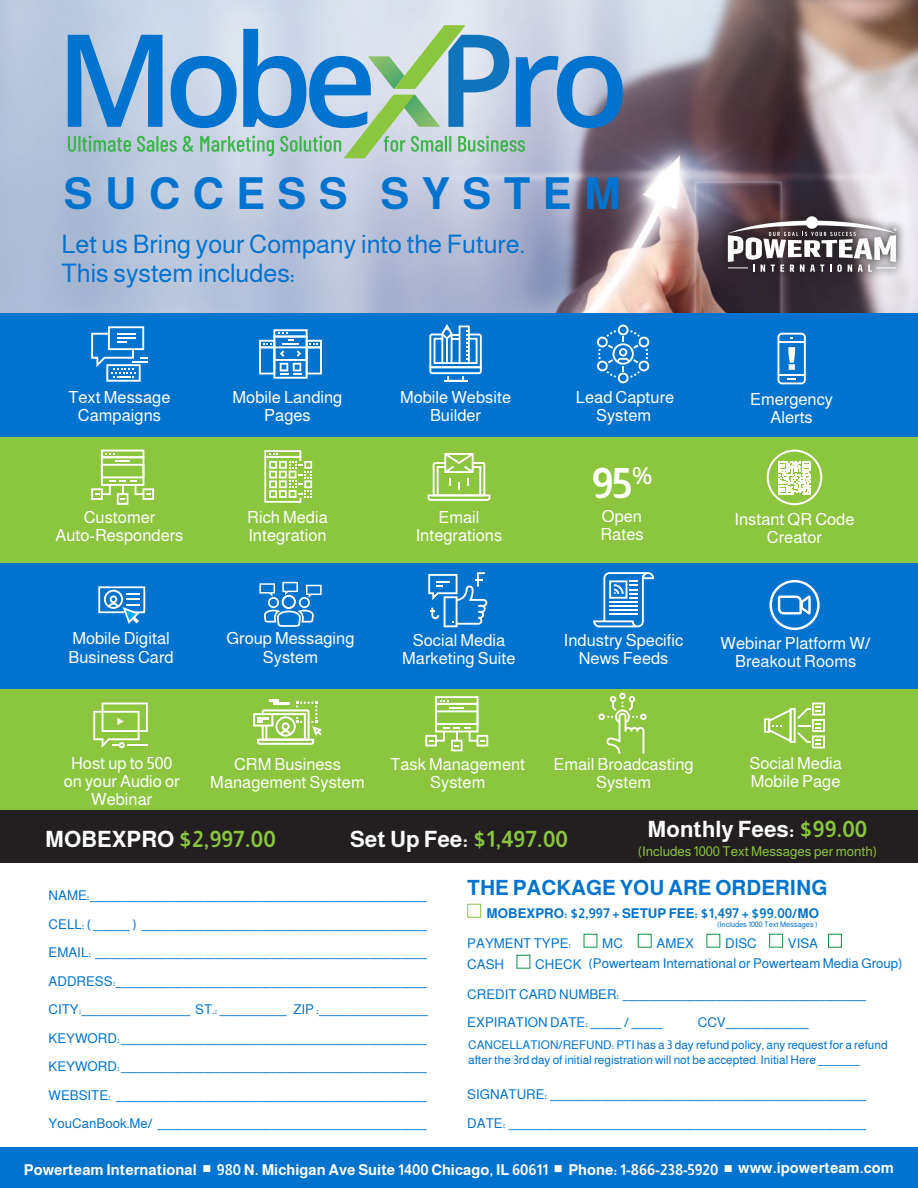
<style>
.page{position:relative;width:918px;height:1188px;background:#fff}
.page>*{position:absolute;margin:0;border:0;box-sizing:border-box;transform-origin:0 0}
.t1{font:700 44.1px "Almarai";letter-spacing:.28em;color:#0073ce}
.t2{font:700 41.85px "Almarai";color:#fff}
.t3{font:25.5px/28.5px "Almarai";color:#0073ce}
.t4{font:700 22.5px "Almarai";color:#fff}
.t5{font:700 22.5px "Almarai";color:#8bc63e}
.t6{font:700 21px "Almarai";color:#0073ce}
.t7{font:16.65px/18.1px "Almarai";color:#fff;text-align:center}
.tabs{font:700 15px "Almarai";color:#fff}
.t8{font:13.5px/28.5px "Almarai";color:#0073ce}
.t9{font:700 13.5px "Almarai";color:#0073ce}
.t10{font:13.5px "Almarai";color:#8bc63e}
.t11{font:12px/15px "Almarai";color:#0073ce}
.t12{font:7.5px "Almarai";color:#0073ce}
.s1{color:#fff}
.s2{color:#8bc63e}
</style>
<div class="page">
<img style="left:0;top:0;width:918px;height:313px">
<div style="left:0;top:313px;width:918px;height:126px;background:#0073ce"></div>
<div style="left:0;top:438px;width:918px;height:125px;background:#8bc63e"></div>
<div style="left:0;top:688px;width:918px;height:126px;background:#8bc63e"></div>
<div style="left:0;top:563px;width:918px;height:125px;background:#0073ce"></div>
<div style="left:0;top:1148px;width:918px;height:40px;background:#0073ce"></div>
<svg style="left:91px;top:326px;width:57px;height:56px"></svg>
<svg style="left:259px;top:329px;width:63px;height:50px"></svg>
<svg style="left:429px;top:324px;width:53px;height:58px"></svg>
<svg style="left:597px;top:325px;width:53px;height:58px"></svg>
<svg style="left:778px;top:333px;width:28px;height:51px"></svg>
<svg style="left:91px;top:450px;width:63px;height:55px"></svg>
<svg style="left:264px;top:450px;width:48px;height:53px"></svg>
<svg style="left:428px;top:453px;width:62px;height:48px"></svg>
<svg style="left:778px;top:461px;width:33px;height:33px"></svg>
<div style="left:767px;top:450px;width:55px;height:55px;border:2px solid #fff;border-radius:50%"></div>
<div style="left:98px;top:586px;width:47px;height:27px;border:2px solid #fff"></div>
<svg style="left:104px;top:590px;width:36px;height:34px"></svg>
<svg style="left:259px;top:582px;width:63px;height:45px"></svg>
<svg style="left:428px;top:572px;width:59px;height:55px"></svg>
<svg style="left:593px;top:572px;width:61px;height:55px"></svg>
<svg style="left:769px;top:579px;width:51px;height:52px"></svg>
<svg style="left:93px;top:703px;width:55px;height:45px"></svg>
<svg style="left:764px;top:703px;width:61px;height:46px"></svg>
<svg style="left:425px;top:696px;width:63px;height:55px"></svg>
<svg style="left:598px;top:693px;width:49px;height:61px"></svg>
<svg style="left:68px;top:25px;width:555px;height:133px"></svg>
<div style="left:0;top:810px;width:918px;height:53px;background:#231f20"></div>
<svg style="left:253px;top:700px;width:69px;height:45px"></svg>
<div style="left:718px;top:207px;width:188px;height:74px;background:#231f20;opacity:.75"></div>
<div style="left:806px;top:216px;width:12px;height:13px;background:#fff;border-radius:50%"></div>
<svg style="left:728px;top:221px;width:169px;height:51px"></svg>
<div style="left:467px;top:904px;width:14px;height:14px;border:1px solid #8bc63e"></div>
<div style="left:769px;top:934px;width:14px;height:14px;border:1px solid #0d9344"></div>
<div style="left:828px;top:934px;width:14px;height:14px;border:1px solid #0d9344"></div>
<p class="t1" style="left:64px;top:160px;width:559px">SUCCESS SYSTEM</p>
<p class="t3" style="left:62px;top:230px;width:465px">Let us Bring your Company into the Future.<br>This system includes:</p>
<p class="t7" style="left:576px;top:388px;width:100px">Lead Capture<br>System</p>
<p class="t7" style="left:68px;top:388px;width:104px">Text Message<br>Campaigns</p>
<p class="t7" style="left:750px;top:390px;width:85px">Emergency</p>
<p class="t7" style="left:233px;top:388px;width:111px">Mobile Landing<br>Pages</p>
<p class="t7" style="left:400px;top:388px;width:113px">Mobile Website<br>Builder</p>
<p class="t7" style="left:770px;top:408px;width:44px">Alerts</p>
<p class="t7" style="left:84px;top:508px;width:73px">Customer</p>
<p class="t7" style="left:55px;top:526px;width:130px">Auto-Responders</p>
<p class="t7" style="left:247px;top:508px;width:82px;text-align:left">Rich Media<br>Integration</p>
<p class="t7" style="left:438px;top:508px;width:43px">Email</p>
<p class="t7" style="left:416px;top:526px;width:88px">Integrations</p>
<p class="t2" style="left:592px;top:452px;width:62px">95<sup>%</sup></p>
<p class="t7" style="left:602px;top:507px;width:42px">Open</p>
<p class="t7" style="left:600px;top:525px;width:45px">Rates</p>
<p class="t7" style="left:734px;top:510px;width:122px">Instant QR Code<br>Creator</p>
<p class="t7" style="left:226px;top:630px;width:130px">Group Messaging<br>System</p>
<p class="t7" style="left:68px;top:630px;width:107px;text-align:left">Mobile Digital<br>Business Card</p>
<p class="t7" style="left:721px;top:634px;width:152px">Webinar Platform W/</p>
<p class="t7" style="left:402px;top:631px;width:115px">Social Media<br>Marketing Suite</p>
<p class="t7" style="left:564px;top:631px;width:121px">Industry Specific<br>News Feeds</p>
<p class="t7" style="left:735px;top:652px;width:123px">Breakout Rooms</p>
<p class="t7" style="left:64px;top:754px;width:117px">Host up to 500 on your Audio or<br>Webinar</p>
<p class="t7" style="left:749px;top:754px;width:94px">Social Media</p>
<p class="t7" style="left:210px;top:755px;width:156px">CRM Business<br>Management System</p>
<p class="t7" style="left:390px;top:755px;width:136px">Task Management<br>System</p>
<p class="t7" style="left:553px;top:755px;width:142px">Email Broadcasting<br>System</p>
<p class="t7" style="left:751px;top:772px;width:91px">Mobile Page</p>
<p class="t5" style="left:45px;top:822px;width:232px"><span class="s1">MOBEXPRO</span> $2,997.00</p>
<p class="t4" style="left:350px;top:822px;width:219px">Set Up Fee: <span class="s2">$1,497.00</span></p>
<p class="t4" style="left:648px;top:812px;width:221px">Monthly Fees: <span class="s2">$99.00</span></p>
<p class="t10" style="left:638px;top:842px;width:241px">(Includes 1000 Text Messages per month)</p>
<p class="t8" style="left:49px;top:881px;width:380px;text-align:justify">NAME:_________________________________________________________________ CELL: ( _______ ) _______________________________________________________ EMAIL: ________________________________________________________________ ADDRESS:____________________________________________________________</p>
<p class="t8" style="left:49px;top:995px;width:381px">CITY:_____________________ ST.:_____________ ZIP :_____________________</p>
<p class="t8" style="left:49px;top:1024px;width:380px">KEYWORD:___________________________________________________________</p>
<p class="t8" style="left:49px;top:1052px;width:380px">KEYWORD:___________________________________________________________</p>
<p class="t8" style="left:49px;top:1081px;width:380px">WEBSITE: ____________________________________________________________</p>
<p class="t8" style="left:49px;top:1109px;width:380px">YouCanBook.Me/ ____________________________________________________</p>
<p class="t6" style="left:467px;top:872px;width:362px">THE PACKAGE YOU ARE ORDERING</p>
<p class="t9" style="left:487px;top:903px;width:334px">MOBEXPRO: $2,997 + SETUP FEE: $1,497 + $99.00/MO</p>
<p class="t8" style="left:467px;top:929px;width:105px">PAYMENT TYPE:</p>
<p class="t8" style="left:602px;top:929px;width:22px">MC</p>
<p class="t8" style="left:657px;top:929px;width:39px">AMEX</p>
<p class="t8" style="left:725px;top:929px;width:33px">DISC</p>
<p class="t8" style="left:788px;top:929px;width:32px">VISA</p>
<p class="t8" style="left:467px;top:950px;width:38px">CASH</p>
<p class="t8" style="left:535px;top:950px;width:48px">CHECK</p>
<p class="t8" style="left:467px;top:980px;width:401px">CREDIT CARD NUMBER: _______________________________________________<br>EXPIRATION DATE: ______ / ______</p>
<p class="t12" style="left:717px;top:919px;width:102px">(Includes 1000 Text Messages )</p>
<p class="t8" style="left:589px;top:949px;width:315px">(Powerteam International or Powerteam Media Group)</p>
<p class="t8" style="left:698px;top:1008px;width:112px">CCV________________</p>
<p class="t11" style="left:468px;top:1037px;width:421px">CANCELLATION/REFUND: PTI has a 3 day refund policy, any request for a refund after the 3rd day of initial registration will not be accepted. Initial Here _________</p>
<p class="t8" style="left:467px;top:1080px;width:401px">SIGNATURE: _____________________________________________________________<br>DATE: _____________________________________________________________________</p>
<p class="tabs" style="left:24px;top:1158px;width:872px">Powerteam International ■ 980 N. Michigan Ave Suite 1400 Chicago, IL 60611 ■ Phone: 1-866-238-5920 ■ www.ipowerteam.com</p>
</div>
